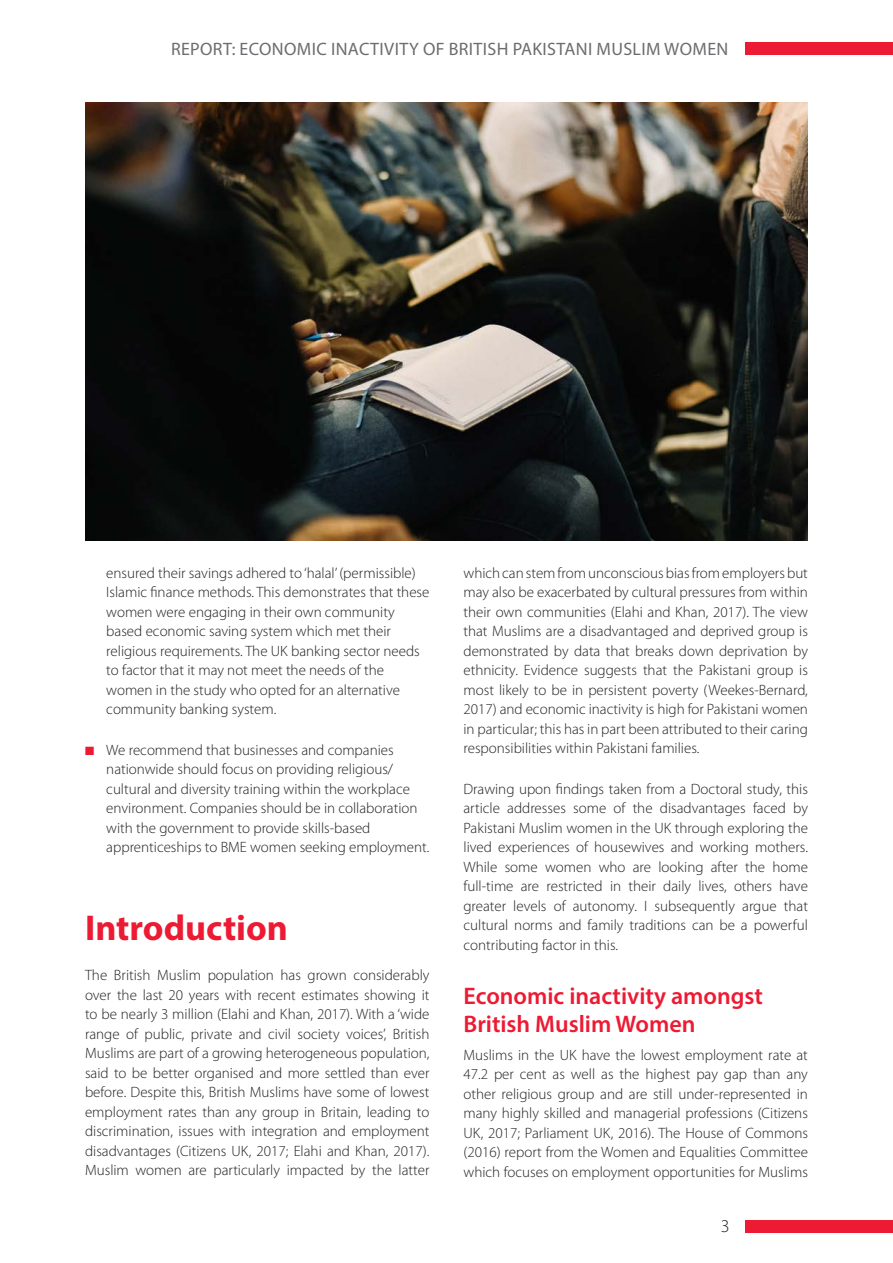
<style>
.page{position:relative;width:893px;height:1263px;background:#fff}
.page>*{position:absolute;margin:0;border:0;box-sizing:border-box;transform-origin:0 0}
.t1{font:700 36px "Myriad Pro";color:#ed1a33}
.t2{font:600 24px/27px "Myriad Pro";color:#ed1a33}
.t3{font:18px "Myriad Pro";letter-spacing:.02em;color:#6c6d70}
.t4{font:300 18px "Myriad Pro";color:#231f20}
.t5{font:300 15px/19.5px "Myriad Pro";color:#231f20;text-align:justify}
.s1{color:#ed1a33}
</style>
<div class="page">
<div style="left:746px;top:1220px;width:147px;height:13px;background:#ed1a33"></div>
<div style="left:746px;top:43px;width:147px;height:12px;background:#ed1a33"></div>
<img style="left:85px;top:102px;width:723px;height:439px">
<p class="t3" style="left:171px;top:38px;width:559px">REPORT: ECONOMIC INACTIVITY OF BRITISH PAKISTANI MUSLIM WOMEN</p>
<p class="t5" style="left:106px;top:563px;width:325px;text-align:left">ensured their savings adhered to ‘halal’ (permissible)<br>Islamic finance methods. This demonstrates that these women were engaging in their own community based economic saving system which met their religious requirements. The UK banking sector needs to factor that it may not meet the needs of the women in the study who opted for an alternative community banking system.</p>
<p class="t5" style="left:106px;top:740px;width:325px;text-align:left;text-indent:-21px"><span class="s1">■</span> We recommend that businesses and companies nationwide should focus on providing religious/ cultural and diversity training within the workplace environment. Companies should be in collaboration with the government to provide skills-based apprenticeships to BME women seeking employment.</p>
<h1 class="t1" style="left:85px;top:904px;width:204px">Introduction</h1>
<p class="t5" style="left:85px;top:966px;width:346px">The British Muslim population has grown considerably over the last 20 years with recent estimates showing it to be nearly 3 million (Elahi and Khan, 2017). With a ‘wide range of public, private and civil society voices’, British Muslims are part of a growing heterogeneous population, said to be better organised and more settled than ever before. Despite this, British Muslims have some of lowest employment rates than any group in Britain, leading to discrimination, issues with integration and employment disadvantages (Citizens UK, 2017; Elahi and Khan, 2017).<br>Muslim women are particularly impacted by the latter</p>
<p class="t5" style="left:463px;top:563px;width:346px">which can stem from unconscious bias from employers but may also be exacerbated by cultural pressures from within their own communities (Elahi and Khan, 2017). The view that Muslims are a disadvantaged and deprived group is demonstrated by data that breaks down deprivation by ethnicity. Evidence suggests that the Pakistani group is most likely to be in persistent poverty (Weekes-Bernard, 2017) and economic inactivity is high for Pakistani women in particular; this has in part been attributed to their caring responsibilities within Pakistani families.</p>
<p class="t5" style="left:463px;top:779px;width:346px">Drawing upon findings taken from a Doctoral study, this article addresses some of the disadvantages faced by Pakistani Muslim women in the UK through exploring the lived experiences of housewives and working mothers.<br>While some women who are looking after the home full-time are restricted in their daily lives, others have greater levels of autonomy. I subsequently argue that cultural norms and family traditions can be a powerful contributing factor in this.</p>
<h2 class="t2" style="left:463px;top:982px;width:301px">Economic inactivity amongst<br>British Muslim Women</h2>
<p class="t5" style="left:463px;top:1045px;width:346px">Muslims in the UK have the lowest employment rate at 47.2 per cent as well as the highest pay gap than any other religious group and are still under-represented in many highly skilled and managerial professions (Citizens UK, 2017; Parliament UK, 2016). The House of Commons (2016) report from the Women and Equalities Committee which focuses on employment opportunities for Muslims</p>
<p class="t4" style="left:721px;top:1216px;width:10px">3</p>
</div>
